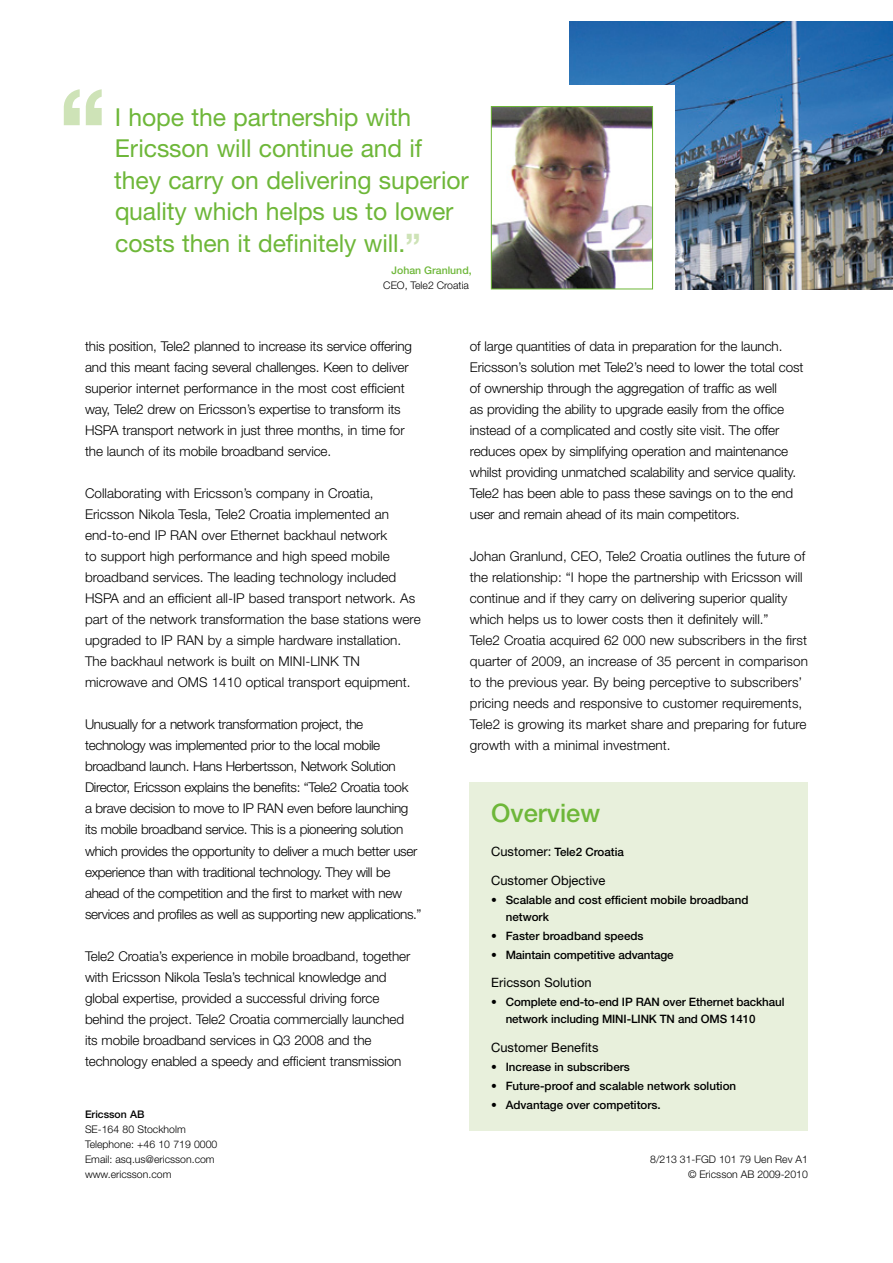
<style>
.page{position:relative;width:893px;height:1263px;background:#fff}
.page>*{position:absolute;margin:0;border:0;box-sizing:border-box;transform-origin:0 0}
.t1{font:500 25.5px "Ericsson Sans";color:#6eb739}
.t2{font:24.75px/31.5px "Ericsson Sans";letter-spacing:-.005em;color:#6eb739}
.t3{font:300 13.5px/21px "Ericsson Sans";letter-spacing:-.01em;color:#000}
.t4{font:12.9px "Ericsson Sans";color:#000}
.t5{font:500 11.55px/16.8px "Ericsson Sans";color:#000}
.t6{font:300 10.5px/15px "Ericsson Sans";color:#000}
.t7{font:500 10.5px "Ericsson Sans";color:#6eb739}
.t8{font:500 10.5px "Ericsson Sans";color:#000}
.s1{font-weight:700;font-size:33.9px;color:#cee3b7}
.s2{font-weight:400;font-size:12.9px}
</style>
<div class="page">
<img style="left:569px;top:21px;width:324px;height:268px">
<div style="left:0;top:85px;width:674px;height:225px;background:#fff"></div>
<svg style="left:63px;top:89px;width:39px;height:36px"></svg>
<img style="left:493px;top:108px;width:158px;height:179px">
<div style="left:491px;top:106px;width:162px;height:183px;border:1px solid #6eb739"></div>
<div style="left:470px;top:782px;width:338px;height:349px;background:#e8f0dc"></div>
<h2 class="t2" style="left:114px;top:101px;width:356px">I hope the partnership with<br>Ericsson will continue and if they carry on delivering superior quality which helps us to lower costs then it definitely will.<span class="s1">”</span></h2>
<p class="t7" style="left:391px;top:264px;width:82px">Johan Granlund,</p>
<p class="t6" style="left:383px;top:278px;width:87px">CEO, Tele2 Croatia</p>
<p class="t3" style="left:85px;top:336px;width:329px">this position, Tele2 planned to increase its service offering and this meant facing several challenges. Keen to deliver superior internet performance in the most cost efficient way, Tele2 drew on Ericsson’s expertise to transform its HSPA transport network in just three months, in time for the launch of its mobile broadband service.</p>
<p class="t3" style="left:85px;top:483px;width:337px">Collaborating with Ericsson’s company in Croatia, Ericsson Nikola Tesla, Tele2 Croatia implemented an end-to-end IP RAN over Ethernet backhaul network<br>to support high performance and high speed mobile broadband services. The leading technology included HSPA and an efficient all-IP based transport network. As part of the network transformation the base stations were upgraded to IP RAN by a simple hardware installation.<br>The backhaul network is built on MINI-LINK TN microwave and OMS 1410 optical transport equipment.</p>
<p class="t3" style="left:85px;top:714px;width:338px">Unusually for a network transformation project, the technology was implemented prior to the local mobile broadband launch. Hans Herbertsson, Network Solution Director, Ericsson explains the benefits: “Tele2 Croatia took<br>a brave decision to move to IP RAN even before launching its mobile broadband service. This is a pioneering solution which provides the opportunity to deliver a much better user experience than with traditional technology. They will be ahead of the competition and the first to market with new services and profiles as well as supporting new applications.”</p>
<p class="t3" style="left:85px;top:945px;width:327px">Tele2 Croatia’s experience in mobile broadband, together with Ericsson Nikola Tesla’s technical knowledge and global expertise, provided a successful driving force behind the project. Tele2 Croatia commercially launched its mobile broadband services in Q3 2008 and the technology enabled a speedy and efficient transmission</p>
<p class="t8" style="left:85px;top:1108px;width:61px">Ericsson AB</p>
<p class="t6" style="left:85px;top:1122px;width:134px">SE-164 80 Stockholm<br>Telephone: +46 10 719 0000<br>Email: asq.us@ericsson.com www.ericsson.com</p>
<p class="t3" style="left:470px;top:336px;width:335px">of large quantities of data in preparation for the launch.<br>Ericsson’s solution met Tele2’s need to lower the total cost of ownership through the aggregation of traffic as well<br>as providing the ability to upgrade easily from the office instead of a complicated and costly site visit. The offer reduces opex by simplifying operation and maintenance whilst providing unmatched scalability and service quality.<br>Tele2 has been able to pass these savings on to the end user and remain ahead of its main competitors.</p>
<p class="t3" style="left:470px;top:546px;width:340px">Johan Granlund, CEO, Tele2 Croatia outlines the future of the relationship: “I hope the partnership with Ericsson will continue and if they carry on delivering superior quality which helps us to lower costs then it definitely will.”<br>Tele2 Croatia acquired 62 000 new subscribers in the first quarter of 2009, an increase of 35 percent in comparison to the previous year. By being perceptive to subscribers’ pricing needs and responsive to customer requirements, Tele2 is growing its market share and preparing for future growth with a minimal investment.</p>
<h1 class="t1" style="left:491px;top:798px;width:111px">Overview</h1>
<p class="t5" style="left:491px;top:844px;width:134px"><span class="s2">Customer:</span> Tele2 Croatia</p>
<p class="t4" style="left:491px;top:873px;width:116px">Customer Objective</p>
<p class="t5" style="left:506px;top:891px;width:244px;text-indent:-15px">• Scalable and cost efficient mobile broadband network</p>
<p class="t5" style="left:491px;top:927px;width:154px">• Faster broadband speeds</p>
<p class="t5" style="left:491px;top:946px;width:184px">• Maintain competitive advantage</p>
<p class="t4" style="left:491px;top:976px;width:102px">Ericsson Solution</p>
<p class="t5" style="left:506px;top:994px;width:280px;text-indent:-15px">• Complete end-to-end IP RAN over Ethernet backhaul network including MINI-LINK TN and OMS 1410</p>
<p class="t4" style="left:491px;top:1040px;width:109px">Customer Benefits</p>
<p class="t5" style="left:491px;top:1058px;width:140px">• Increase in subscribers</p>
<p class="t5" style="left:491px;top:1077px;width:247px">• Future-proof and scalable network solution</p>
<p class="t5" style="left:491px;top:1096px;width:171px">• Advantage over competitors.</p>
<p class="t6" style="left:650px;top:1152px;width:159px;text-align:right">8/213 31-FGD 101 79 Uen Rev A1 © Ericsson AB 2009-2010</p>
</div>
